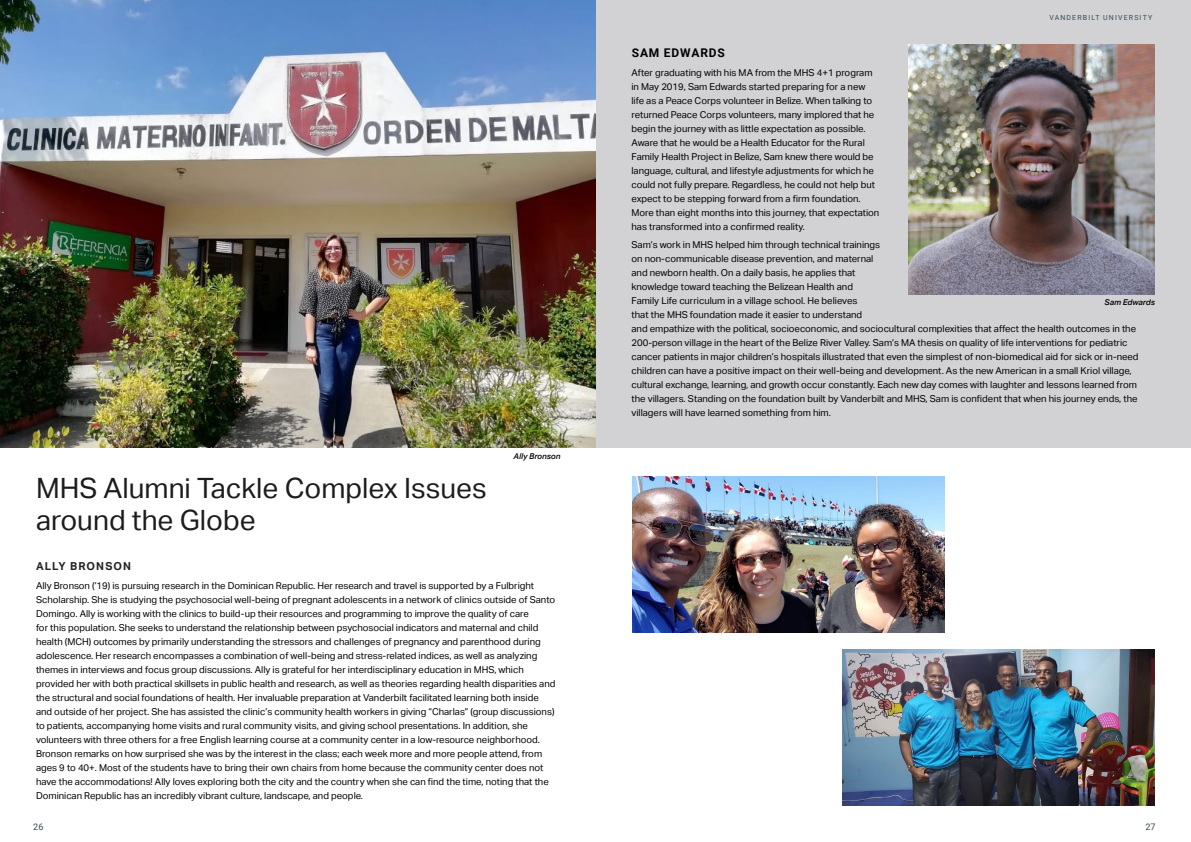
<style>
.page{position:relative;width:1191px;height:842px;background:#fff}
.page>*{position:absolute;margin:0;border:0;box-sizing:border-box;transform-origin:0 0}
.t1{font:28px/32px "Aktiv Grotesk";color:#1c1c1c}
.t2{font:700 12px "Roboto";letter-spacing:.075em;color:#000}
.t3{font:700 11px "Aktiv Grotesk";letter-spacing:.1em;color:#222223}
.t4{font:9.5px/14px "Aktiv Grotesk";color:#000}
.t5{font:9px "Roboto";color:#384a53}
.t6{font:italic 500 8px "Aktiv Grotesk";color:#000}
.t7{font:7px "Roboto";letter-spacing:.165em;color:#384a53}
</style>
<div class="page">
<div style="left:595px;top:0;width:596px;height:448px;background:#d2d2d5"></div>
<img style="left:908px;top:44px;width:247px;height:251px">
<img style="left:633px;top:477px;width:311px;height:156px">
<img style="left:842px;top:650px;width:312px;height:156px">
<img style="left:0;top:0;width:595px;height:448px">
<h1 class="t1" style="left:36px;top:472px;width:452px">MHS Alumni Tackle Complex Issues around the Globe</h1>
<p class="t6" style="left:513px;top:452px;width:48px">Ally Bronson</p>
<p class="t3" style="left:36px;top:559px;width:96px">ALLY BRONSON</p>
<p class="t4" style="left:36px;top:578px;width:521px">Ally Bronson (’19) is pursuing research in the Dominican Republic. Her research and travel is supported by a Fulbright Scholarship. She is studying the psychosocial well-being of pregnant adolescents in a network of clinics outside of Santo Domingo. Ally is working with the clinics to build-up their resources and programming to improve the quality of care<br>for this population. She seeks to understand the relationship between psychosocial indicators and maternal and child health (MCH) outcomes by primarily understanding the stressors and challenges of pregnancy and parenthood during adolescence. Her research encompasses a combination of well-being and stress-related indices, as well as analyzing themes in interviews and focus group discussions. Ally is grateful for her interdisciplinary education in MHS, which provided her with both practical skillsets in public health and research, as well as theories regarding health disparities and the structural and social foundations of health. Her invaluable preparation at Vanderbilt facilitated learning both inside and outside of her project. She has assisted the clinic’s community health workers in giving “Charlas” (group discussions) to patients, accompanying home visits and rural community visits, and giving school presentations. In addition, she volunteers with three others for a free English learning course at a community center in a low-resource neighborhood.<br>Bronson remarks on how surprised she was by the interest in the class; each week more and more people attend, from ages 9 to 40+. Most of the students have to bring their own chairs from home because the community center does not have the accommodations! Ally loves exploring both the city and the country when she can find the time, noting that the Dominican Republic has an incredibly vibrant culture, landscape, and people.</p>
<p class="t5" style="left:33px;top:820px;width:12px">26</p>
<p class="t7" style="left:1049px;top:12px;width:104px">VANDERBILT UNIVERSITY</p>
<p class="t2" style="left:631px;top:44px;width:95px">SAM EDWARDS</p>
<p class="t4" style="left:631px;top:66px;width:249px">After graduating with his MA from the MHS 4+1 program in May 2019, Sam Edwards started preparing for a new life as a Peace Corps volunteer in Belize. When talking to returned Peace Corps volunteers, many implored that he begin the journey with as little expectation as possible.<br>Aware that he would be a Health Educator for the Rural Family Health Project in Belize, Sam knew there would be language, cultural, and lifestyle adjustments for which he could not fully prepare. Regardless, he could not help but expect to be stepping forward from a firm foundation.<br>More than eight months into this journey, that expectation has transformed into a confirmed reality.</p>
<p class="t4" style="left:631px;top:238px;width:508px">Sam’s work in MHS helped him through technical trainings<br>on non-communicable disease prevention, and maternal<br>and newborn health. On a daily basis, he applies that<br>knowledge toward teaching the Belizean Health and<br>Family Life curriculum in a village school. He believes<br>that the MHS foundation made it easier to understand<br>and empathize with the political, socioeconomic, and sociocultural complexities that affect the health outcomes in the 200-person village in the heart of the Belize River Valley. Sam’s MA thesis on quality of life interventions for pediatric cancer patients in major children’s hospitals illustrated that even the simplest of non-biomedical aid for sick or in-need children can have a positive impact on their well-being and development. As the new American in a small Kriol village, cultural exchange, learning, and growth occur constantly. Each new day comes with laughter and lessons learned from the villagers. Standing on the foundation built by Vanderbilt and MHS, Sam is confident that when his journey ends, the villagers will have learned something from him.</p>
<p class="t6" style="left:1104px;top:298px;width:52px">Sam Edwards</p>
<p class="t5" style="left:1145px;top:820px;width:12px">27</p>
</div>
